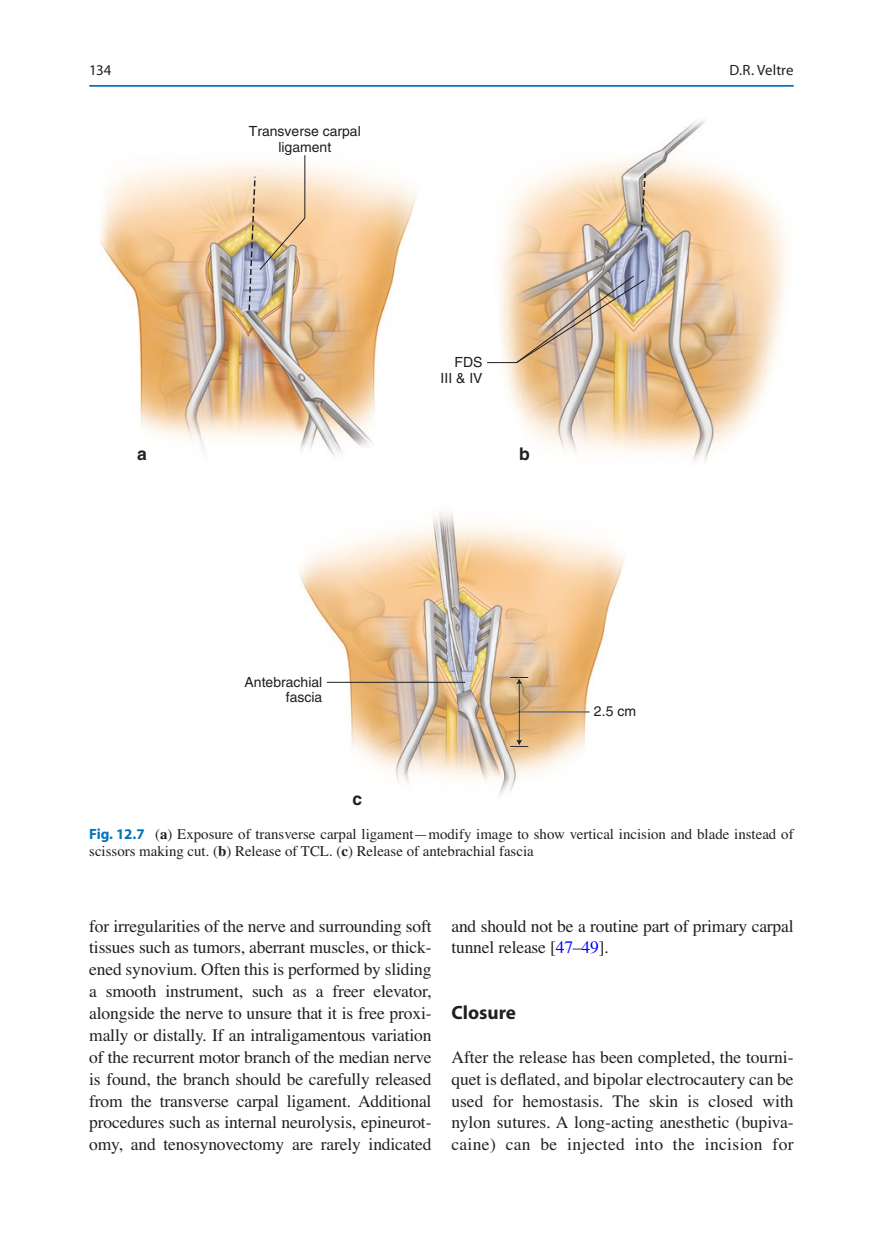
<style>
.page{position:relative;width:883px;height:1260px;background:#fff}
.page>*{position:absolute;margin:0;border:0;box-sizing:border-box;transform-origin:0 0}
.t1{font:700 19.25px "Rrghml Myriad";color:#231f20}
.t2{font:17.5px/21.9px "Bjbdmv Times";letter-spacing:-.01em;color:#231f20;text-align:justify}
.t3{font:700 17.5px "Hfyrvk Helvetica";color:#231f20}
.t4{font:14.88px/17.5px "Bjbdmv Times";color:#231f20}
.t5{font:14.88px "Nrpkcx Myriad";letter-spacing:.005em;color:#231f20}
.t6{font:14.88px "Dvfmrq Myriad";color:#231f20}
.t7{font:14px/15.8px "Djjcqp Helvetica";color:#1d1e1f;text-align:right}
.s1{font-family:"Rrghml Myriad";font-weight:700;color:#0073bc}
.s2{font-family:"Xjfkhg Times";font-weight:700}
.s3{color:#0000fa}
</style>
<div class="page">
<img style="left:99px;top:120px;width:687px;height:676px">
<svg style="left:248px;top:175px;width:9px;height:137px"></svg>
<svg style="left:259px;top:154px;width:376px;height:529px"></svg>
<svg style="left:509px;top:279px;width:136px;height:468px"></svg>
<hr style="left:519px;top:711px;width:71px;height:2px;background:#fff">
<hr style="left:519px;top:712px;width:71px;height:1px;background:#1d1e1f">
<hr style="left:519px;top:683px;width:1px;height:58px;background:#1d1e1f">
<svg style="left:510px;top:739px;width:18px;height:8px"></svg>
<svg style="left:510px;top:677px;width:18px;height:8px"></svg>
<svg style="left:640px;top:172px;width:7px;height:61px"></svg>
<hr style="left:89px;top:85px;width:705px;height:2px;background:#0073bc">
<p class="t6" style="left:89px;top:63px;width:24px">134</p>
<p class="t7" style="left:249px;top:124px;width:114px;text-align:center">Transverse carpal ligament</p>
<p class="t7" style="left:441px;top:354px;width:44px">FDS<br>III &amp; IV</p>
<p class="t3" style="left:137px;top:443px;width:11px">a</p>
<p class="t3" style="left:519px;top:443px;width:12px">b</p>
<p class="t7" style="left:245px;top:674px;width:79px">Antebrachial fascia</p>
<p class="t7" style="left:594px;top:704px;width:44px">2.5 cm</p>
<p class="t5" style="left:730px;top:63px;width:66px">D.R. Veltre</p>
<p class="t3" style="left:353px;top:789px;width:11px">c</p>
<p class="t4" style="left:89px;top:826px;width:706px"><span class="s1">Fig. 12.7</span> (<span class="s2">a</span>) Exposure of transverse carpal ligament—modify image to show vertical incision and blade instead of scissors making cut. (<span class="s2">b</span>) Release of TCL. (<span class="s2">c</span>) Release of antebrachial fascia</p>
<p class="t2" style="left:89px;top:916px;width:344px">for irregularities of the nerve and surrounding soft tissues such as tumors, aberrant muscles, or thick&shy;ened synovium. Often this is performed by sliding a smooth instrument, such as a freer elevator, alongside the nerve to unsure that it is free proxi&shy;mally or distally. If an intraligamentous variation of the recurrent motor branch of the median nerve is found, the branch should be carefully released from the transverse carpal ligament. Additional procedures such as internal neurolysis, epineurot&shy;omy, and tenosynovectomy are rarely indicated</p>
<p class="t2" style="left:451px;top:916px;width:344px">and should not be a routine part of primary carpal tunnel release [<span class="s3">47</span>–<span class="s3">49</span>].</p>
<p class="t1" style="left:451px;top:1003px;width:66px">Closure</p>
<p class="t2" style="left:451px;top:1048px;width:344px">After the release has been completed, the tourni&shy;quet is deflated, and bipolar electrocautery can be used for hemostasis. The skin is closed with nylon sutures. A long-acting anesthetic (bupiva&shy;caine) can be injected into the incision for</p>
</div>
